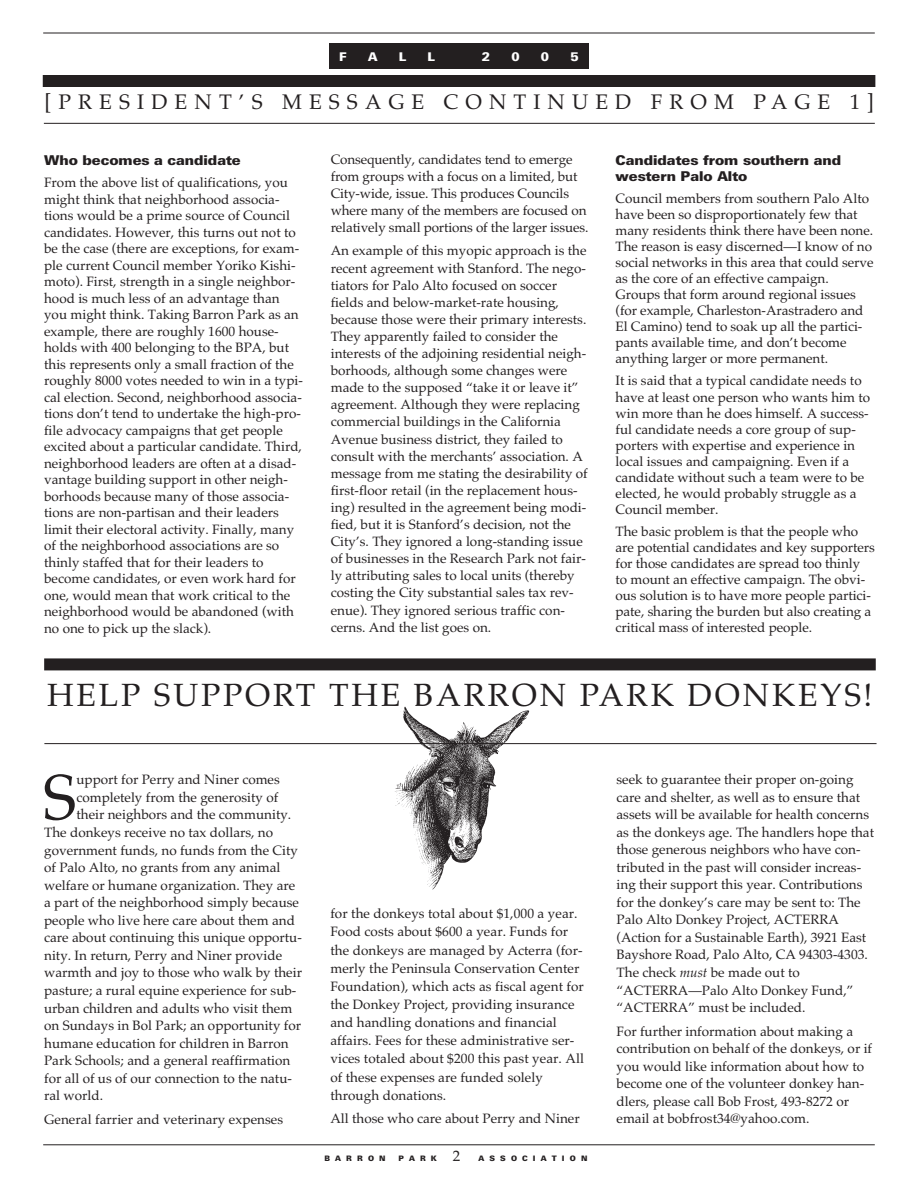
<style>
.page{position:relative;width:918px;height:1188px;background:#fff}
.page>*{position:absolute;margin:0;border:0;box-sizing:border-box;transform-origin:0 0}
.t1{font:64.05px "Palatino";color:#231f20}
.t2{font:31.95px "Palatino";letter-spacing:.085em;color:#231f20}
.t3{font:21px "Palatino";letter-spacing:.335em;color:#231f20}
.t4{font:13.5px/16.5px "Palatino";color:#231f20}
.t5{font:900 13.5px/16px "Linotype Univers Basic";color:#231f20}
.t6{font:900 12px "Linotype Univers Basic";color:#fff}
.t7{font:900 7.5px "Linotype Univers Basic";letter-spacing:.685em;color:#231f20}
.s1{font-family:"Palatino";font-weight:400;font-size:15px}
.s2{font-style:italic}
</style>
<div class="page">
<hr style="left:43px;top:33px;width:832px;height:1px;background:#231f20">
<hr style="left:43px;top:1145px;width:832px;height:1px;background:#231f20">
<div style="left:329px;top:43px;width:260px;height:24px;background:#231f20"></div>
<div style="left:329px;top:45px;width:260px;height:24px;background:#231f20"></div>
<div style="left:43px;top:75px;width:832px;height:12px;background:#231f20"></div>
<hr style="left:44px;top:123px;width:831px;height:1px;background:#231f20">
<img style="left:395px;top:706px;width:135px;height:184px">
<div style="left:44px;top:658px;width:832px;height:12px;background:#231f20"></div>
<hr style="left:44px;top:743px;width:833px;height:1px;background:#231f20">
<p class="t6" style="left:339px;top:52px;width:9px">F</p>
<p class="t6" style="left:368px;top:52px;width:11px">A</p>
<p class="t6" style="left:399px;top:52px;width:9px">L</p>
<p class="t6" style="left:428px;top:52px;width:9px">L</p>
<p class="t6" style="left:482px;top:52px;width:10px">2</p>
<p class="t6" style="left:511px;top:52px;width:10px">0</p>
<p class="t6" style="left:541px;top:52px;width:10px">0</p>
<p class="t6" style="left:571px;top:52px;width:10px">5</p>
<h3 class="t3" style="left:45px;top:90px;width:831px">[PRESIDENT’S MESSAGE CONTINUED FROM PAGE 1]</h3>
<p class="t5" style="left:44px;top:153px;width:198px">Who becomes a candidate</p>
<p class="t4" style="left:44px;top:174px;width:260px">From the above list of qualifications, you might think that neighborhood associa&shy;tions would be a prime source of Council candidates. However, this turns out not to be the case (there are exceptions, for exam&shy;ple current Council member Yoriko Kishi&shy;moto). First, strength in a single neighbor&shy;hood is much less of an advantage than you might think. Taking Barron Park as an example, there are roughly 1600 house&shy;holds with 400 belonging to the BPA, but this represents only a small fraction of the roughly 8000 votes needed to win in a typi&shy;cal election. Second, neighborhood associa&shy;tions don’t tend to undertake the high-pro&shy;file advocacy campaigns that get people excited about a particular candidate. Third, neighborhood leaders are often at a disad&shy;vantage building support in other neigh&shy;borhoods because many of those associa&shy;tions are non-partisan and their leaders limit their electoral activity. Finally, many of the neighborhood associations are so thinly staffed that for their leaders to become candidates, or even work hard for one, would mean that work critical to the neighborhood would be abandoned (with no one to pick up the slack).</p>
<p class="t4" style="left:331px;top:151px;width:259px;line-height:17.1px">Consequently, candidates tend to emerge from groups with a focus on a limited, but City-wide, issue. This produces Councils where many of the members are focused on relatively small portions of the larger issues.</p>
<p class="t4" style="left:331px;top:242px;width:259px;line-height:17.1px">An example of this myopic approach is the recent agreement with Stanford. The nego&shy;tiators for Palo Alto focused on soccer fields and below-market-rate housing, because those were their primary interests.<br>They apparently failed to consider the interests of the adjoining residential neigh&shy;borhoods, although some changes were made to the supposed “take it or leave it” agreement. Although they were replacing commercial buildings in the California Avenue business district, they failed to consult with the merchants’ association. A message from me stating the desirability of first-floor retail (in the replacement hous&shy;ing) resulted in the agreement being modi&shy;fied, but it is Stanford’s decision, not the City’s. They ignored a long-standing issue of businesses in the Research Park not fair&shy;ly attributing sales to local units (thereby costing the City substantial sales tax rev&shy;enue). They ignored serious traffic con&shy;cerns. And the list goes on.</p>
<p class="t5" style="left:616px;top:153px;width:227px">Candidates from southern and western Palo Alto</p>
<p class="t4" style="left:616px;top:190px;width:259px;line-height:16px">Council members from southern Palo Alto have been so disproportionately few that many residents think there have been none.<br>The reason is easy discerned—I know of no social networks in this area that could serve as the core of an effective campaign.<br>Groups that form around regional issues (for example, Charleston-Arastradero and El Camino) tend to soak up all the partici&shy;pants available time, and don’t become anything larger or more permanent.</p>
<p class="t4" style="left:616px;top:373px;width:256px;line-height:16px">It is said that a typical candidate needs to have at least one person who wants him to win more than he does himself. A success&shy;ful candidate needs a core group of sup&shy;porters with expertise and experience in local issues and campaigning. Even if a candidate without such a team were to be elected, he would probably struggle as a Council member.</p>
<p class="t4" style="left:616px;top:523px;width:261px;line-height:16px">The basic problem is that the people who are potential candidates and key supporters for those candidates are spread too thinly to mount an effective campaign. The obvi&shy;ous solution is to have more people partici&shy;pate, sharing the burden but also creating a critical mass of interested people.</p>
<h2 class="t2" style="left:47px;top:676px;width:827px">HELP SUPPORT THE BARRON PARK DONKEYS!</h2>
<h1 class="t1" style="left:43px;top:760px;width:35px">S</h1>
<p class="t4" style="left:76px;top:771px;width:205px">upport for Perry and Niner comes</p>
<p class="t4" style="left:76px;top:789px;width:203px">completely from the generosity of</p>
<p class="t4" style="left:76px;top:807px;width:216px">their neighbors and the community.</p>
<p class="t4" style="left:44px;top:824px;width:230px">The donkeys receive no tax dollars, no</p>
<p class="t4" style="left:44px;top:842px;width:255px">government funds, no funds from the City</p>
<p class="t4" style="left:44px;top:859px;width:238px">of Palo Alto, no grants from any animal</p>
<p class="t4" style="left:44px;top:877px;width:253px">welfare or humane organization. They are</p>
<p class="t4" style="left:44px;top:894px;width:256px">a part of the neighborhood simply because</p>
<p class="t4" style="left:44px;top:912px;width:252px">people who live here care about them and</p>
<p class="t4" style="left:44px;top:929px;width:259px">care about continuing this unique opportu-</p>
<p class="t4" style="left:44px;top:947px;width:240px">nity. In return, Perry and Niner provide</p>
<p class="t4" style="left:44px;top:965px;width:259px">warmth and joy to those who walk by their</p>
<p class="t4" style="left:44px;top:982px;width:254px">pasture; a rural equine experience for sub-</p>
<p class="t4" style="left:44px;top:1000px;width:250px">urban children and adults who visit them</p>
<p class="t4" style="left:44px;top:1017px;width:258px">on Sundays in Bol Park; an opportunity for</p>
<p class="t4" style="left:44px;top:1035px;width:246px">humane education for children in Barron</p>
<p class="t4" style="left:44px;top:1052px;width:248px">Park Schools; and a general reaffirmation</p>
<p class="t4" style="left:44px;top:1070px;width:249px">for all of us of our connection to the natu-</p>
<p class="t4" style="left:44px;top:1087px;width:60px">ral world.</p>
<p class="t4" style="left:44px;top:1112px;width:241px">General farrier and veterinary expenses</p>
<p class="t4" style="left:330px;top:905px;width:255px;line-height:18.1px">for the donkeys total about $1,000 a year.<br>Food costs about $600 a year. Funds for the donkeys are managed by Acterra (for&shy;merly the Peninsula Conservation Center Foundation), which acts as fiscal agent for the Donkey Project, providing insurance and handling donations and financial affairs. Fees for these administrative ser&shy;vices totaled about $200 this past year. All of these expenses are funded solely through donations.</p>
<p class="t4" style="left:330px;top:1110px;width:251px">All those who care about Perry and Niner</p>
<p class="t7" style="left:325px;top:1156px;width:63px">BARRON</p>
<p class="t7" style="left:398px;top:1156px;width:190px">PARK <span class="s1">2</span> ASSOCIATION</p>
<p class="t4" style="left:617px;top:771px;width:259px;line-height:17.5px">seek to guarantee their proper on-going care and shelter, as well as to ensure that assets will be available for health concerns as the donkeys age. The handlers hope that those generous neighbors who have con&shy;tributed in the past will consider increas&shy;ing their support this year. Contributions for the donkey’s care may be sent to: The Palo Alto Donkey Project, ACTERRA (Action for a Sustainable Earth), 3921 East Bayshore Road, Palo Alto, CA 94303-4303.<br>The check <span class="s2">must</span> be made out to “ACTERRA—Palo Alto Donkey Fund,” “ACTERRA” must be included.</p>
<p class="t4" style="left:617px;top:1022px;width:257px;line-height:17.5px">For further information about making a contribution on behalf of the donkeys, or if you would like information about how to become one of the volunteer donkey han&shy;dlers, please call Bob Frost, 493-8272 or email at bobfrost34@yahoo.com.</p>
</div>
